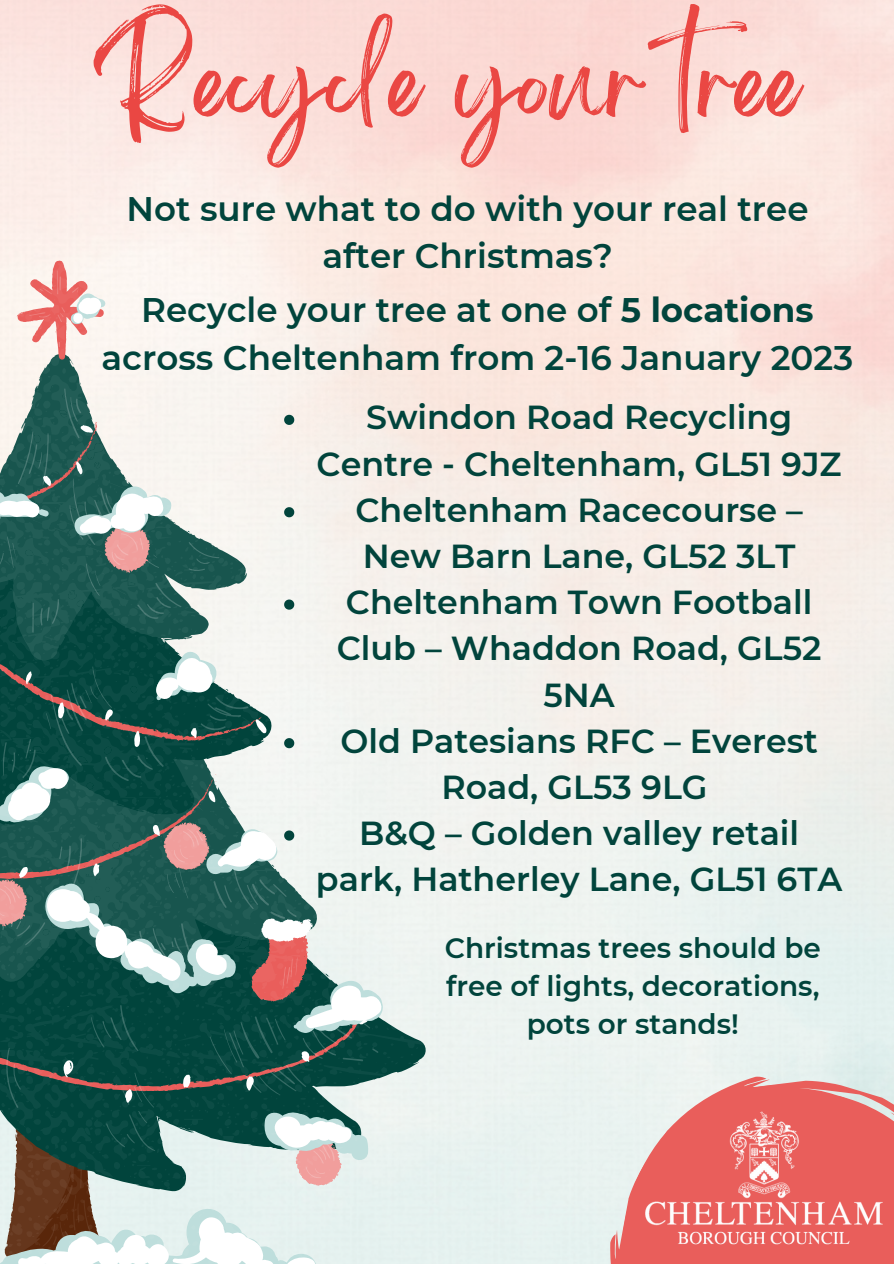
<style>
.page{position:relative;width:894px;height:1264px;background:#fff}
.page>*{position:absolute;margin:0;border:0;box-sizing:border-box;transform-origin:0 0}
.t1{font:84.9px "Brightwall";color:#ea4743}
.t2{font:600 34.05px/47.2px "Montserrat";color:#01443c;text-align:center}
.t3{font:600 33.3px/46.2px "Montserrat";color:#01443c;text-align:center}
.t4{font:600 27.9px/38.2px "Montserrat";color:#01443c;text-align:center}
.s1{font-weight:700}
</style>
<div class="page">
<svg style="left:0;top:261px;width:424px;height:1002px"></svg>
<svg style="left:284px;top:415px;width:10px;height:10px"></svg>
<svg style="left:284px;top:507px;width:10px;height:10px"></svg>
<svg style="left:284px;top:599px;width:10px;height:10px"></svg>
<svg style="left:284px;top:738px;width:10px;height:10px"></svg>
<svg style="left:284px;top:830px;width:10px;height:10px"></svg>
<svg style="left:608px;top:1084px;width:13px;height:179px;background:#e8e3e0"></svg>
<svg style="left:621px;top:1076px;width:272px;height:187px;background:#e89693"></svg>
<img style="left:644px;top:1111px;width:238px;height:133px">
<h1 class="t1" style="left:95px;top:52px;width:706px">Recycle your tree</h1>
<p class="t2" style="left:127px;top:185px;width:683px">Not sure what to do with your real tree after Christmas?</p>
<p class="t2" style="left:102px;top:286px;width:752px">Recycle your tree at one of <span class="s1">5 locations </span>across Cheltenham from 2-16 January 2023</p>
<p class="t3" style="left:316px;top:394px;width:527px">Swindon Road Recycling<br>Centre - Cheltenham, GL51 9JZ<br>Cheltenham Racecourse –<br>New Barn Lane, GL52 3LT<br>Cheltenham Town Football<br>Club – Whaddon Road, GL52<br>5NA<br>Old Patesians RFC – Everest<br>Road, GL53 9LG<br>B&amp;Q – Golden valley retail park, Hatherley Lane, GL51 6TA</p>
<p class="t4" style="left:444px;top:928px;width:377px">Christmas trees should be free of lights, decorations, pots or stands!</p>
</div>
